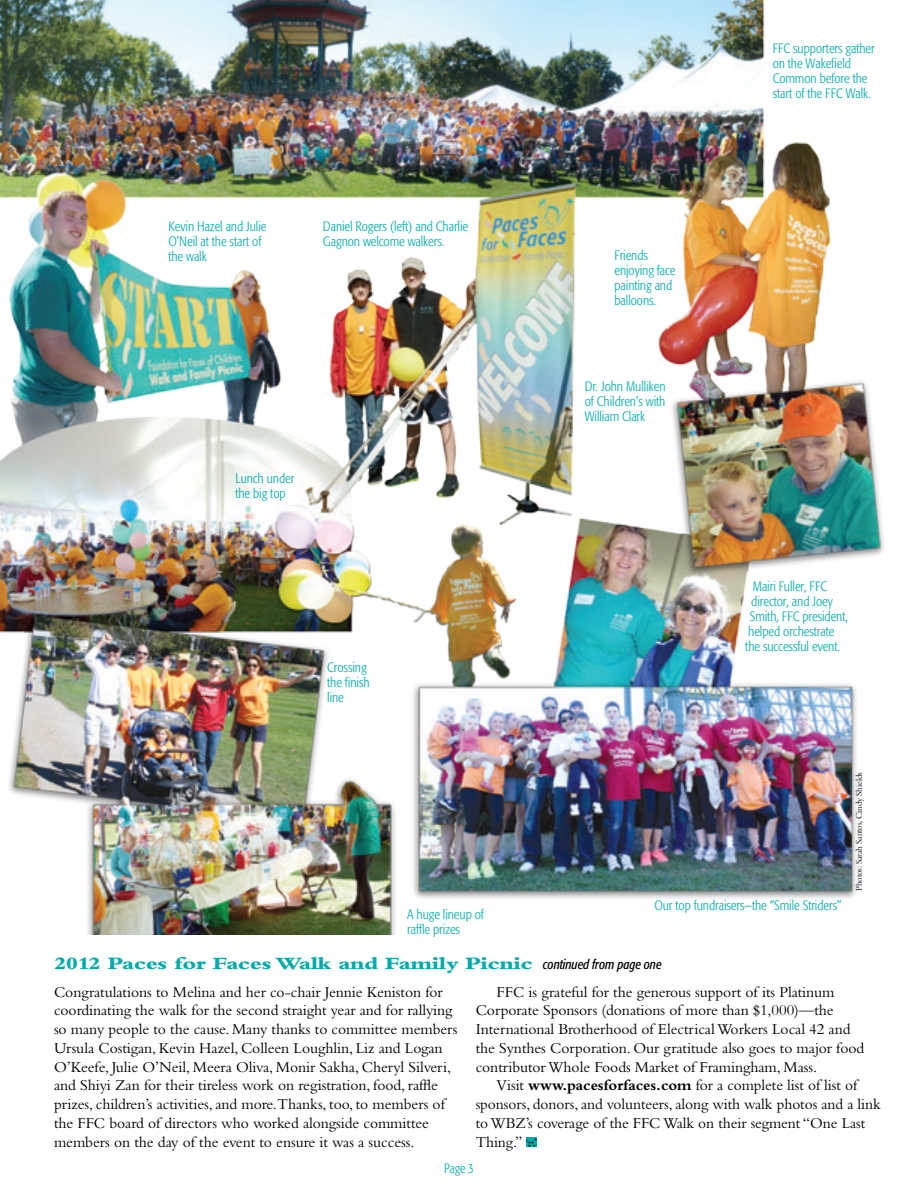
<style>
.page{position:relative;width:918px;height:1188px;background:#fff}
.page>*{position:absolute;margin:0;border:0;box-sizing:border-box;transform-origin:0 0}
.t1{font:800 18px "Bembo";letter-spacing:-.02em;color:#0aa;scale:1.3 1}
.t2{font:15.75px/18.8px "Bembo";letter-spacing:-.005em;color:#000}
.t3{font:300 condensed 13.5px/15px "Formata";letter-spacing:-.005em;color:#0aa}
.t4{font:300 condensed 13.5px "Formata";letter-spacing:-.005em;color:#0aa;scale:.95 1}
.t5{font:9px "Bembo";letter-spacing:-.005em;color:#000;scale:.95 1}
.s1{font-family:"Formata";font-weight:400;font-style:italic;font-stretch:condensed;font-size:13.5px;color:#000}
.s2{font-weight:700}
</style>
<div class="page">
<svg style="left:526px;top:1138px;width:11px;height:9px"></svg>
<img style="left:0;top:0;width:884px;height:934px">
<p class="t3" style="left:168px;top:219px;width:100px">Kevin Hazel and Julie<br>O’Neil at the start of the walk</p>
<p class="t3" style="left:323px;top:219px;width:147px">Daniel Rogers (left) and Charlie<br>Gagnon welcome walkers.</p>
<p class="t3" style="left:235px;top:471px;width:60px">Lunch under the big top</p>
<p class="t3" style="left:327px;top:660px;width:44px">Crossing the finish line</p>
<p class="t3" style="left:407px;top:907px;width:78px">A huge lineup of raffle prizes</p>
<p class="t3" style="left:615px;top:248px;width:63px">Friends enjoying face painting and balloons.</p>
<p class="t3" style="left:585px;top:379px;width:82px;text-align:justify">Dr. John Mulliken of Children’s with William Clark</p>
<p class="t3" style="left:773px;top:41px;width:104px">FFC supporters gather on the Wakefield<br>Common before the start of the FFC Walk.</p>
<p class="t3" style="left:753px;top:579px;width:76px">Mairi Fuller, FFC</p>
<p class="t3" style="left:751px;top:594px;width:83px">director, and Joey</p>
<p class="t3" style="left:750px;top:609px;width:100px">Smith, FFC president,</p>
<p class="t3" style="left:748px;top:624px;width:88px">helped orchestrate</p>
<p class="t3" style="left:745px;top:639px;width:96px">the successful event.</p>
<p class="t5" style="left:854px;top:891px;width:126px;rotate:-90deg">Photos: Sarah Santos, Cindy Shields</p>
<p class="t3" style="left:654px;top:898px;width:189px">Our top fundraisers—the “Smile Striders”</p>
<p class="t1" style="left:54px;top:953px;width:469px">2012 Paces for Faces Walk and Family Picnic <span class="s1">continued from page one</span></p>
<p class="t2" style="left:54px;top:982px;width:405px">Congratulations to Melina and her co-chair Jennie Keniston for coordinating the walk for the second straight year and for rallying so many people to the cause. Many thanks to committee members Ursula Costigan, Kevin Hazel, Colleen Loughlin, Liz and Logan O’Keefe, Julie O’Neil, Meera Oliva, Monir Sakha, Cheryl Silveri, and Shiyi Zan for their tireless work on registration, food, raffle prizes, children’s activities, and more.Thanks, too, to members of the FFC board of directors who worked alongside committee members on the day of the event to ensure it was a success.</p>
<p class="t2" style="left:476px;top:982px;width:390px;text-indent:21px">FFC is grateful for the generous support of its Platinum Corporate Sponsors (donations of more than $1,000)—the International Brotherhood of Electrical Workers Local 42 and the Synthes Corporation. Our gratitude also goes to major food contributor Whole Foods Market of Framingham, Mass.</p>
<p class="t2" style="left:476px;top:1076px;width:407px;text-indent:21px">Visit <span class="s2">www.pacesforfaces.com</span> for a complete list of list of sponsors, donors, and volunteers, along with walk photos and a link to WBZ’s coverage of the FFC Walk on their segment “One Last Thing.”</p>
<p class="t4" style="left:444px;top:1160px;width:33px">Page 3</p>
</div>
